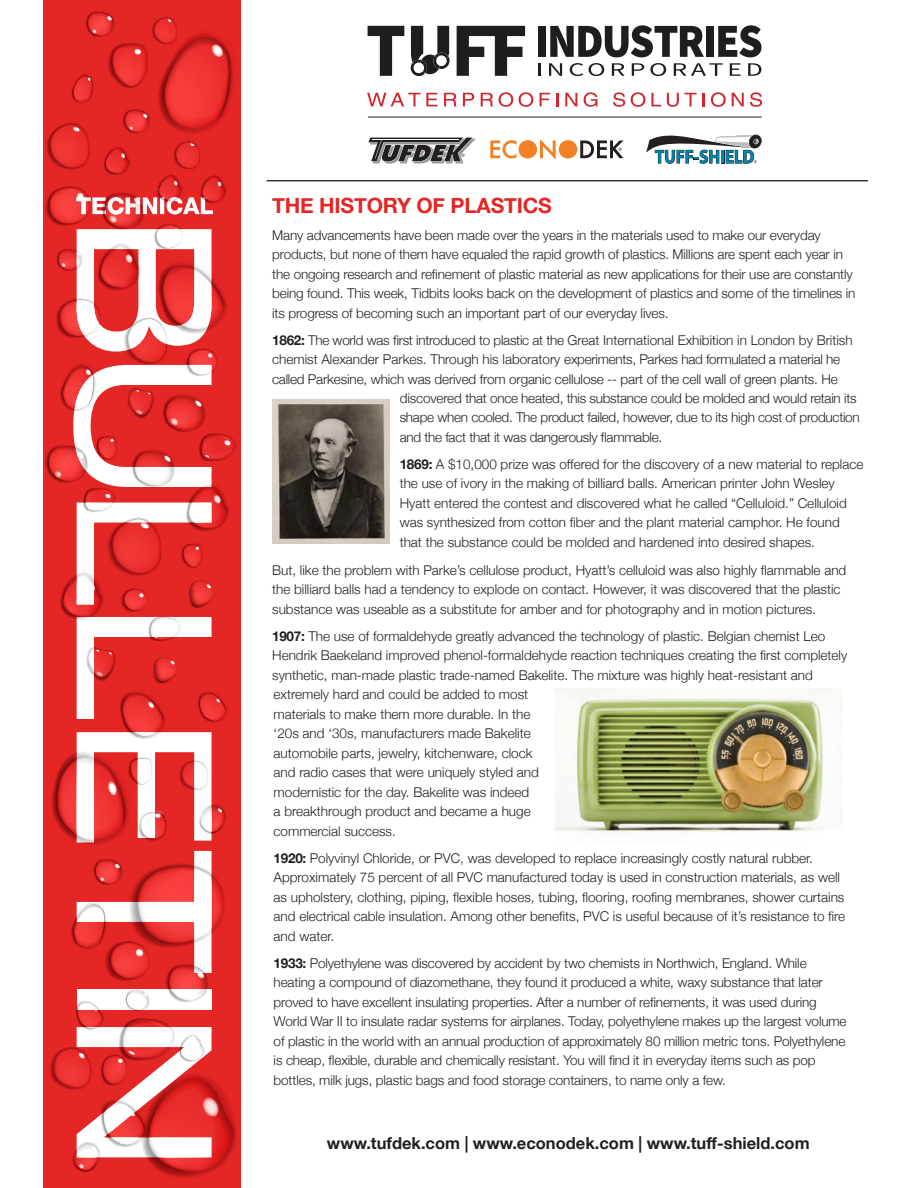
<style>
.page{position:relative;width:918px;height:1188px;background:#fff}
.page>*{position:absolute;margin:0;border:0;box-sizing:border-box;transform-origin:0 0}
.t1{font:700 21px "Helvetica Neue";letter-spacing:-.01em;color:#e42625}
.t2{font:700 16.5px "Helvetica Neue";color:#231f20}
.t3{font:300 13.5px/19.5px "Helvetica Neue";color:#231f20}
.t4{font:300 13.5px "Helvetica Neue";letter-spacing:-.02em;color:#231f20}
.s1{font-weight:700}
</style>
<div class="page">
<img style="left:272px;top:400px;width:117px;height:144px">
<img style="left:555px;top:689px;width:288px;height:144px">
<div style="left:43px;top:0;width:198px;height:1188px;background:#e42625"></div>
<svg style="left:45px;top:11px;width:192px;height:1167px"></svg>
<hr style="left:267px;top:180px;width:601px;height:1px;background:#231f20">
<svg style="left:538px;top:63px;width:2px;height:13px"></svg>
<svg style="left:549px;top:63px;width:13px;height:13px"></svg>
<svg style="left:570px;top:63px;width:13px;height:13px"></svg>
<svg style="left:589px;top:63px;width:15px;height:13px"></svg>
<svg style="left:612px;top:63px;width:13px;height:13px"></svg>
<svg style="left:632px;top:63px;width:12px;height:13px"></svg>
<svg style="left:650px;top:63px;width:16px;height:13px"></svg>
<svg style="left:674px;top:63px;width:49px;height:13px"></svg>
<svg style="left:730px;top:63px;width:11px;height:13px"></svg>
<svg style="left:748px;top:63px;width:13px;height:13px"></svg>
<div style="left:538px;top:26px;width:8px;height:31px;background:#201d1e"></div>
<svg style="left:550px;top:25px;width:154px;height:32px"></svg>
<div style="left:706px;top:26px;width:8px;height:31px;background:#201d1e"></div>
<svg style="left:718px;top:25px;width:44px;height:32px"></svg>
<svg style="left:368px;top:26px;width:36px;height:50px"></svg>
<svg style="left:411px;top:26px;width:39px;height:50px"></svg>
<svg style="left:457px;top:26px;width:68px;height:50px"></svg>
<svg style="left:367px;top:93px;width:71px;height:13px"></svg>
<svg style="left:444px;top:93px;width:13px;height:13px"></svg>
<svg style="left:463px;top:93px;width:11px;height:13px"></svg>
<svg style="left:481px;top:92px;width:32px;height:15px"></svg>
<svg style="left:519px;top:92px;width:14px;height:15px"></svg>
<svg style="left:540px;top:93px;width:10px;height:13px"></svg>
<svg style="left:556px;top:93px;width:2px;height:13px"></svg>
<svg style="left:565px;top:93px;width:12px;height:13px"></svg>
<svg style="left:584px;top:92px;width:13px;height:15px"></svg>
<svg style="left:613px;top:92px;width:12px;height:15px"></svg>
<svg style="left:631px;top:92px;width:14px;height:15px"></svg>
<svg style="left:651px;top:93px;width:10px;height:13px"></svg>
<svg style="left:667px;top:93px;width:38px;height:14px"></svg>
<svg style="left:711px;top:92px;width:15px;height:15px"></svg>
<svg style="left:732px;top:93px;width:12px;height:13px"></svg>
<svg style="left:750px;top:92px;width:12px;height:15px"></svg>
<hr style="left:368px;top:117px;width:394px;height:1px;background:#231f20">
<svg style="left:368px;top:137px;width:108px;height:27px"></svg>
<svg style="left:490px;top:139px;width:133px;height:21px"></svg>
<svg style="left:646px;top:134px;width:116px;height:30px"></svg>
<h1 class="t1" style="left:272px;top:189px;width:281px">THE HISTORY OF PLASTICS</h1>
<p class="t3" style="left:272px;top:224px;width:585px">Many advancements have been made over the years in the materials used to make our everyday products, but none of them have equaled the rapid growth of plastics. Millions are spent each year in the ongoing research and refinement of plastic material as new applications for their use are constantly being found. This week, Tidbits looks back on the development of plastics and some of the timelines in its progress of becoming such an important part of our everyday lives.</p>
<p class="t3" style="left:272px;top:329px;width:582px"><span class="s1">1862:</span> The world was first introduced to plastic at the Great International Exhibition in London by British</p>
<p class="t3" style="left:272px;top:349px;width:569px">chemist Alexander Parkes. Through his laboratory experiments, Parkes had formulated a material he</p>
<p class="t3" style="left:272px;top:368px;width:567px">called Parkesine, which was derived from organic cellulose -- part of the cell wall of green plants. He</p>
<p class="t4" style="left:400px;top:387px;width:458px">discovered that once heated, this substance could be molded and would retain its</p>
<p class="t4" style="left:400px;top:407px;width:462px">shape when cooled. The product failed, however, due to its high cost of production</p>
<p class="t4" style="left:400px;top:426px;width:264px">and the fact that it was dangerously flammable.</p>
<p class="t3" style="left:400px;top:453px;width:465px"><span class="s1">1869:</span> A $10,000 prize was offered for the discovery of a new material to replace the use of ivory in the making of billiard balls. American printer John Wesley Hyatt entered the contest and discovered what he called “Celluloid.” Celluloid was synthesized from cotton fiber and the plant material camphor. He found that the substance could be molded and hardened into desired shapes.</p>
<p class="t3" style="left:272px;top:559px;width:576px">But, like the problem with Parke’s cellulose product, Hyatt’s celluloid was also highly flammable and the billiard balls had a tendency to explode on contact. However, it was discovered that the plastic substance was useable as a substitute for amber and for photography and in motion pictures.</p>
<p class="t3" style="left:272px;top:625px;width:577px"><span class="s1">1907:</span> The use of formaldehyde greatly advanced the technology of plastic. Belgian chemist Leo Hendrik Baekeland improved phenol-formaldehyde reaction techniques creating the first completely synthetic, man-made plastic trade-named Bakelite. The mixture was highly heat-resistant and extremely hard and could be added to most<br>materials to make them more durable. In the<br>‘20s and ‘30s, manufacturers made Bakelite<br>automobile parts, jewelry, kitchenware, clock<br>and radio cases that were uniquely styled and<br>modernistic for the day. Bakelite was indeed<br>a breakthrough product and became a huge<br>commercial success.</p>
<p class="t3" style="left:274px;top:847px;width:573px"><span class="s1">1920:</span> Polyvinyl Chloride, or PVC, was developed to replace increasingly costly natural rubber.<br>Approximately 75 percent of all PVC manufactured today is used in construction materials, as well as upholstery, clothing, piping, flexible hoses, tubing, flooring, roofing membranes, shower curtains and electrical cable insulation. Among other benefits, PVC is useful because of it’s resistance to fire and water.</p>
<p class="t3" style="left:274px;top:952px;width:575px"><span class="s1">1933:</span> Polyethylene was discovered by accident by two chemists in Northwich, England. While heating a compound of diazomethane, they found it produced a white, waxy substance that later proved to have excellent insulating properties. After a number of refinements, it was used during World War II to insulate radar systems for airplanes. Today, polyethylene makes up the largest volume of plastic in the world with an annual production of approximately 80 million metric tons. Polyethylene is cheap, flexible, durable and chemically resistant. You will find it in everyday items such as pop bottles, milk jugs, plastic bags and food storage containers, to name only a few.</p>
<p class="t2" style="left:327px;top:1131px;width:484px">www.tufdek.com | www.econodek.com | www.tuff-shield.com</p>
</div>
